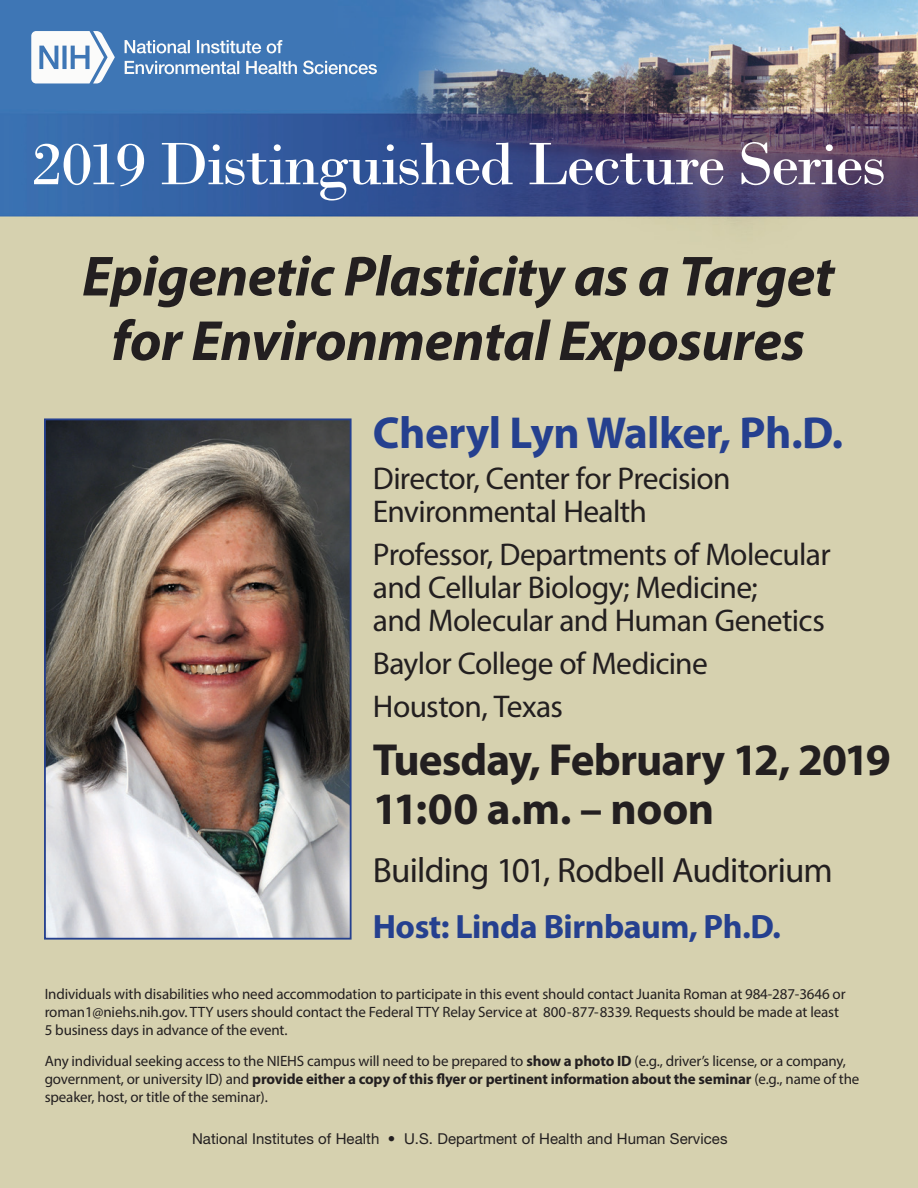
<style>
.page{position:relative;width:918px;height:1188px;background:#fff}
.page>*{position:absolute;margin:0;border:0;box-sizing:border-box;transform-origin:0 0}
.t1{font:63px "Bodoni";letter-spacing:-.03em;color:#fff;scale:1.04 1}
.t2{font:italic 700 57px/64.5px "Myriad Pro";letter-spacing:-.01em;color:#231f20;text-align:center}
.t3{font:700 45.15px/49.3px "Myriad Pro";letter-spacing:-.02em;color:#231f20}
.t4{font:700 45px "Myriad Pro";letter-spacing:-.01em;color:#25408f}
.t5{font:35.25px "Myriad Pro";letter-spacing:-.025em;color:#231f20}
.t6{font:700 33.9px "Myriad Pro";letter-spacing:-.015em;color:#25408f}
.t7{font:31.5px/33px "Myriad Pro";letter-spacing:-.02em;color:#231f20}
.t8{font:15px/18px "Myriad Pro";letter-spacing:-.01em;color:#231f20}
.t9{font:15px "Helvetica Neue LT Std";letter-spacing:.005em;color:#231f20}
.s1{font-weight:700}
</style>
<div class="page">
<img style="left:0;top:0;width:918px;height:1188px">
<img style="left:47px;top:421px;width:302px;height:516px">
<div style="left:44px;top:418px;width:308px;height:522px;border:2px solid #25408f"></div>
<svg style="left:31px;top:31px;width:84px;height:52px"></svg>
<svg style="left:125px;top:61px;width:252px;height:13px"></svg>
<svg style="left:125px;top:40px;width:157px;height:13px"></svg>
<h1 class="t1" style="left:31px;top:126px;width:824px">2019 Distinguished Lecture Series</h1>
<h2 class="t2" style="left:82px;top:242px;width:754px">Epigenetic Plasticity as a Target for Environmental Exposures</h2>
<h3 class="t4" style="left:373px;top:404px;width:472px">Cheryl Lyn Walker, Ph.D.</h3>
<h3 class="t7" style="left:373px;top:462px;width:359px">Director, Center for Precision<br>Environmental Health</h3>
<h3 class="t7" style="left:373px;top:538px;width:459px">Professor, Departments of Molecular and Cellular Biology; Medicine;<br>and Molecular and Human Genetics</h3>
<h3 class="t7" style="left:373px;top:642px;width:337px;line-height:43px">Baylor College of Medicine<br>Houston, Texas</h3>
<h3 class="t3" style="left:373px;top:733px;width:520px">Tuesday, February 12, 2019<br>11:00 a.m. – noon</h3>
<h3 class="t5" style="left:373px;top:849px;width:462px">Building 101, Rodbell Auditorium</h3>
<h3 class="t6" style="left:373px;top:905px;width:409px">Host: Linda Birnbaum, Ph.D.</h3>
<p class="t8" style="left:45px;top:985px;width:802px">Individuals with disabilities who need accommodation to participate in this event should contact Juanita Roman at 984-287-3646 or roman1@niehs.nih.gov. TTY users should contact the Federal TTY Relay Service at 800-877-8339. Requests should be made at least<br>5 business days in advance of the event.</p>
<p class="t8" style="left:45px;top:1052px;width:816px">Any individual seeking access to the NIEHS campus will need to be prepared to <span class="s1">show a photo ID</span> (e.g., driver’s license, or a company, government, or university ID) and <span class="s1">provide either a copy of this flyer or pertinent information about the seminar</span> (e.g., name of the speaker, host, or title of the seminar).</p>
<p class="t9" style="left:192px;top:1130px;width:537px">National Institutes of Health • U.S. Department of Health and Human Services</p>
</div>
